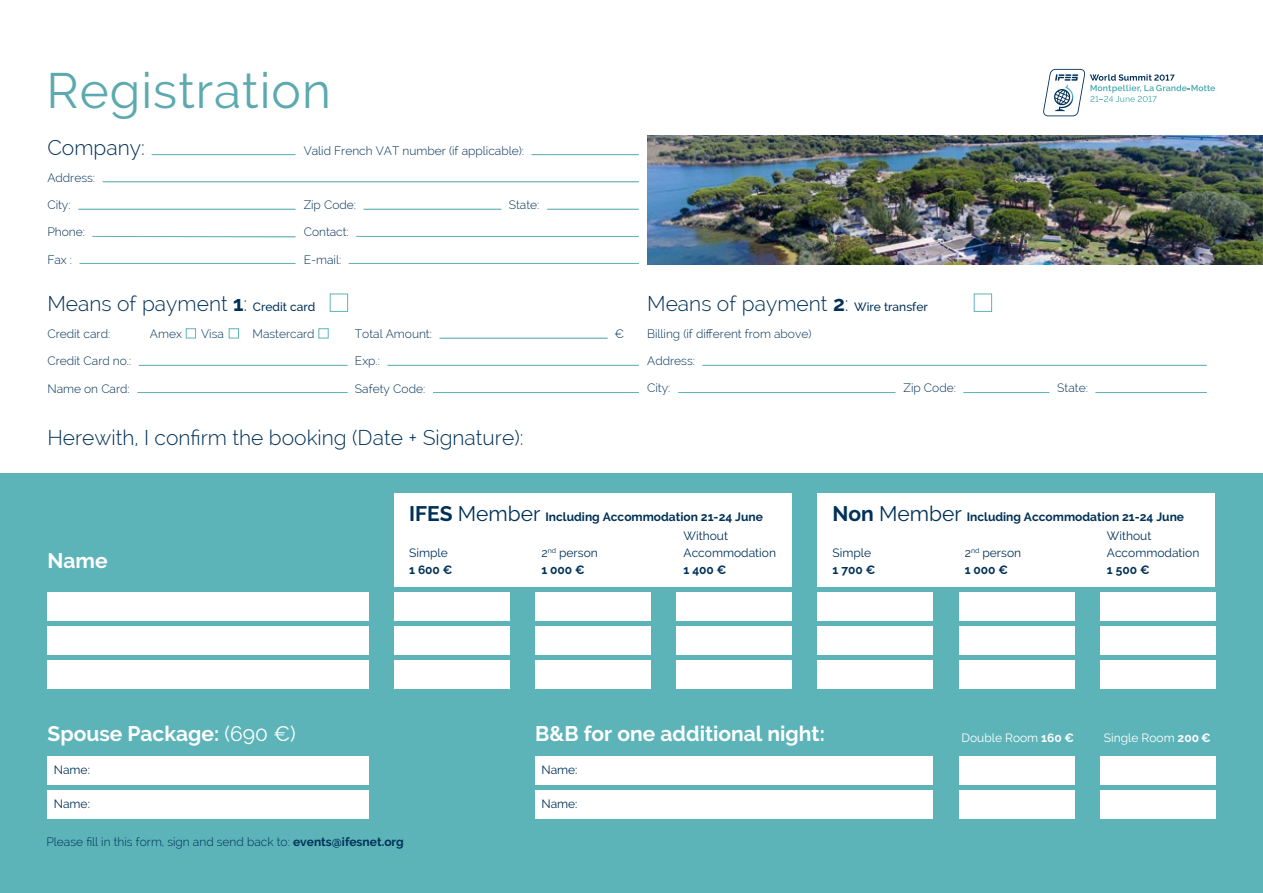
<style>
.page{position:relative;width:1263px;height:893px;background:#fff}
.page>*{position:absolute;margin:0;border:0;box-sizing:border-box;transform-origin:0 0}
.t1{font:49.5px "Raleway";letter-spacing:.02em;color:#5caaaf}
.t2{font:300 21px "Raleway";color:#003158}
.t3{font:700 21px "Raleway";color:#fff}
.t4{font:300 12px "Raleway";color:#003158}
.t5{font:700 12px "Raleway";color:#003158}
.t6{font:12px/17.2px "Raleway";color:#003158}
.t7{font:12px "Raleway";color:#fff}
.s1{font-weight:700}
.s2{font-weight:500;font-size:12px}
.s3{font-size:21px}
.s4{font-weight:400;font-size:21px}
.s5{font-weight:400}
</style>
<div class="page">
<div style="left:0;top:474px;width:1263px;height:419px;background:#5cb4b9"></div>
<img style="left:647px;top:135px;width:616px;height:130px">
<div style="left:47px;top:756px;width:322px;height:29px;background:#fff"></div>
<div style="left:47px;top:790px;width:322px;height:29px;background:#fff"></div>
<div style="left:535px;top:756px;width:398px;height:29px;background:#fff"></div>
<div style="left:535px;top:790px;width:398px;height:29px;background:#fff"></div>
<div style="left:959px;top:756px;width:115px;height:29px;background:#fff"></div>
<div style="left:959px;top:790px;width:115px;height:29px;background:#fff"></div>
<div style="left:1100px;top:756px;width:115px;height:29px;background:#fff"></div>
<div style="left:1100px;top:790px;width:115px;height:29px;background:#fff"></div>
<hr style="left:152px;top:154px;width:143px;height:1px;background:#5cb4b9">
<hr style="left:103px;top:182px;width:536px;height:1px;background:#5cb4b9">
<hr style="left:78px;top:209px;width:217px;height:1px;background:#5cb4b9">
<svg style="left:92px;top:236px;width:204px;height:1px"></svg>
<hr style="left:80px;top:263px;width:215px;height:1px;background:#5cb4b9">
<hr style="left:139px;top:365px;width:209px;height:1px;background:#5cb4b9">
<hr style="left:440px;top:338px;width:167px;height:1px;background:#5cb4b9">
<hr style="left:137px;top:392px;width:211px;height:1px;background:#5cb4b9">
<hr style="left:388px;top:365px;width:251px;height:1px;background:#5cb4b9">
<hr style="left:433px;top:392px;width:206px;height:1px;background:#5cb4b9">
<hr style="left:703px;top:365px;width:504px;height:1px;background:#5cb4b9">
<hr style="left:678px;top:392px;width:217px;height:1px;background:#5cb4b9">
<hr style="left:963px;top:392px;width:86px;height:1px;background:#5cb4b9">
<hr style="left:1095px;top:392px;width:112px;height:1px;background:#5cb4b9">
<hr style="left:532px;top:154px;width:107px;height:1px;background:#5cb4b9">
<hr style="left:547px;top:209px;width:92px;height:1px;background:#5cb4b9">
<hr style="left:364px;top:209px;width:137px;height:1px;background:#5cb4b9">
<hr style="left:356px;top:236px;width:283px;height:1px;background:#5cb4b9">
<hr style="left:349px;top:263px;width:290px;height:1px;background:#5cb4b9">
<div style="left:186px;top:329px;width:10px;height:9px;border:1px solid #5cb4b9"></div>
<div style="left:330px;top:294px;width:18px;height:18px;border:1px solid #5cb4b9"></div>
<div style="left:974px;top:294px;width:18px;height:18px;border:1px solid #5cb4b9"></div>
<div style="left:229px;top:329px;width:10px;height:9px;border:1px solid #5cb4b9"></div>
<div style="left:47px;top:592px;width:322px;height:29px;background:#fff"></div>
<div style="left:959px;top:592px;width:115px;height:29px;background:#fff"></div>
<div style="left:1100px;top:592px;width:115px;height:29px;background:#fff"></div>
<div style="left:677px;top:592px;width:115px;height:29px;background:#fff"></div>
<div style="left:817px;top:592px;width:116px;height:29px;background:#fff"></div>
<div style="left:394px;top:592px;width:116px;height:29px;background:#fff"></div>
<div style="left:535px;top:592px;width:115px;height:29px;background:#fff"></div>
<div style="left:47px;top:626px;width:322px;height:29px;background:#fff"></div>
<div style="left:959px;top:626px;width:115px;height:29px;background:#fff"></div>
<div style="left:1100px;top:626px;width:115px;height:29px;background:#fff"></div>
<div style="left:677px;top:626px;width:115px;height:29px;background:#fff"></div>
<div style="left:817px;top:626px;width:116px;height:29px;background:#fff"></div>
<div style="left:394px;top:626px;width:116px;height:29px;background:#fff"></div>
<div style="left:535px;top:626px;width:115px;height:29px;background:#fff"></div>
<div style="left:47px;top:660px;width:322px;height:29px;background:#fff"></div>
<div style="left:959px;top:660px;width:115px;height:29px;background:#fff"></div>
<div style="left:1100px;top:660px;width:115px;height:29px;background:#fff"></div>
<div style="left:677px;top:660px;width:115px;height:29px;background:#fff"></div>
<div style="left:817px;top:660px;width:116px;height:29px;background:#fff"></div>
<div style="left:394px;top:660px;width:116px;height:29px;background:#fff"></div>
<div style="left:535px;top:660px;width:115px;height:29px;background:#fff"></div>
<div style="left:394px;top:493px;width:398px;height:94px;background:#fff"></div>
<div style="left:817px;top:493px;width:398px;height:94px;background:#fff"></div>
<svg style="left:1043px;top:69px;width:172px;height:47px"></svg>
<h1 class="t1" style="left:47px;top:62px;width:286px">Registration</h1>
<h2 class="t2" style="left:47px;top:135px;width:99px">Company:</h2>
<p class="t4" style="left:304px;top:144px;width:222px">Valid French VAT number (if applicable):</p>
<p class="t4" style="left:47px;top:171px;width:49px">Address:</p>
<p class="t4" style="left:47px;top:198px;width:25px">City:</p>
<p class="t4" style="left:304px;top:198px;width:54px">Zip Code:</p>
<p class="t4" style="left:509px;top:198px;width:32px">State:</p>
<p class="t4" style="left:47px;top:225px;width:39px">Phone:</p>
<p class="t4" style="left:304px;top:225px;width:47px">Contact:</p>
<p class="t4" style="left:47px;top:252px;width:26px">Fax :</p>
<p class="t4" style="left:304px;top:252px;width:39px">E-mail:</p>
<h2 class="t2" style="left:47px;top:291px;width:269px">Means of payment <span class="s1">1</span>: <span class="s2">Credit card</span></h2>
<p class="t4" style="left:47px;top:327px;width:64px">Credit card:</p>
<p class="t4" style="left:150px;top:327px;width:34px">Amex</p>
<p class="t4" style="left:201px;top:327px;width:24px">Visa</p>
<p class="t4" style="left:252px;top:327px;width:64px">Mastercard</p>
<p class="t4" style="left:355px;top:327px;width:79px">Total Amount:</p>
<p class="t4" style="left:614px;top:327px;width:11px">€</p>
<p class="t4" style="left:47px;top:354px;width:85px">Credit Card no.:</p>
<p class="t4" style="left:355px;top:354px;width:27px">Exp.:</p>
<p class="t4" style="left:47px;top:381px;width:84px">Name on Card:</p>
<p class="t4" style="left:355px;top:381px;width:72px">Safety Code:</p>
<h2 class="t2" style="left:47px;top:425px;width:478px">Herewith, I confirm the booking (Date + Signature):</h2>
<h2 class="t2" style="left:647px;top:291px;width:282px">Means of payment <span class="s1">2</span>: <span class="s2">Wire transfer</span></h2>
<p class="t4" style="left:647px;top:327px;width:166px">Billing (if different from above)</p>
<p class="t4" style="left:647px;top:354px;width:49px">Address:</p>
<p class="t4" style="left:647px;top:381px;width:25px">City:</p>
<p class="t4" style="left:903px;top:381px;width:54px">Zip Code:</p>
<p class="t4" style="left:1057px;top:381px;width:32px">State:</p>
<p class="t5" style="left:409px;top:510px;width:355px"><span class="s3">IFES</span> <span class="s4">Member</span> Including Accommodation 21-24 June</p>
<p class="t6" style="left:409px;top:544px;width:40px">Simple</p>
<p class="t5" style="left:409px;top:563px;width:45px">1 600 €</p>
<p class="t5" style="left:832px;top:510px;width:353px"><span class="s3">Non</span> <span class="s4">Member</span> Including Accommodation 21-24 June</p>
<p class="t6" style="left:684px;top:527px;width:94px">Without<br>Accommodation</p>
<p class="t5" style="left:684px;top:563px;width:44px">1 400 €</p>
<p class="t6" style="left:1107px;top:527px;width:94px">Without<br>Accommodation</p>
<p class="t5" style="left:1107px;top:563px;width:44px">1 500 €</p>
<p class="t6" style="left:541px;top:544px;width:58px">2<sup>nd</sup> person<br><span class="s1">1 000 €</span></p>
<p class="t6" style="left:965px;top:544px;width:58px">2<sup>nd</sup> person<br><span class="s1">1 000 €</span></p>
<h2 class="t3" style="left:47px;top:549px;width:62px">Name</h2>
<p class="t6" style="left:832px;top:544px;width:40px">Simple</p>
<p class="t5" style="left:832px;top:563px;width:44px">1 700 €</p>
<h2 class="t3" style="left:47px;top:721px;width:250px">Spouse Package: <span class="s5">(690 €)</span></h2>
<h2 class="t3" style="left:535px;top:721px;width:291px">B&amp;B for one additional night:</h2>
<p class="t7" style="left:961px;top:731px;width:114px">Double Room <span class="s1">160 €</span></p>
<p class="t7" style="left:1104px;top:731px;width:108px">Single Room <span class="s1">200 €</span></p>
<p class="t6" style="left:54px;top:761px;width:38px">Name:</p>
<p class="t6" style="left:54px;top:795px;width:38px">Name:</p>
<p class="t4" style="left:46px;top:834px;width:359px">Please fill in this form, sign and send back to: <span class="s1">events@ifesnet.org</span></p>
<p class="t6" style="left:541px;top:761px;width:38px">Name:</p>
<p class="t6" style="left:541px;top:795px;width:38px">Name:</p>
</div>
